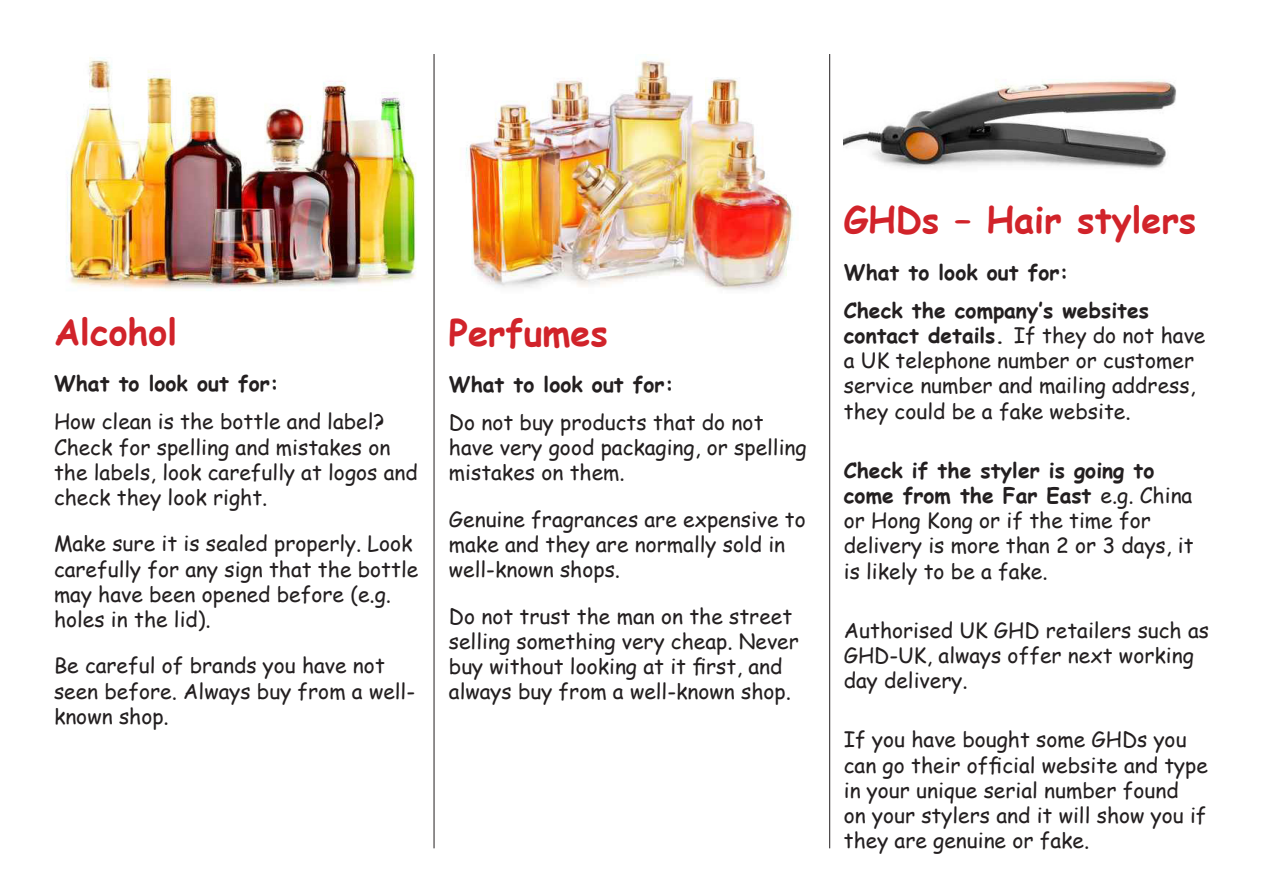
<style>
.page{position:relative;width:1263px;height:893px;background:#fff}
.page>*{position:absolute;margin:0;border:0;box-sizing:border-box;transform-origin:0 0}
.t1{font:700 36px "Comic Sans MS";color:#d1232a}
.t2{font:21px/25.2px "Comic Sans MS";color:#231f20}
.t3{font:700 21px "Comic Sans MS";color:#231f20}
.s1{font-weight:700}
</style>
<div class="page">
<img style="left:66px;top:57px;width:350px;height:234px">
<img style="left:466px;top:60px;width:328px;height:230px">
<img style="left:844px;top:79px;width:332px;height:90px">
<hr style="left:434px;top:54px;width:1px;height:794px;background:#231f20">
<hr style="left:829px;top:54px;width:1px;height:794px;background:#231f20">
<p class="t1" style="left:54px;top:305px;width:125px">Alcohol</p>
<p class="t3" style="left:54px;top:368px;width:226px">What to look out for:</p>
<p class="t2" style="left:54px;top:408px;width:365px">How clean is the bottle and label?<br>Check for spelling and mistakes on the labels, look carefully at logos and check they look right.</p>
<p class="t2" style="left:54px;top:530px;width:366px">Make sure it is sealed properly. Look carefully for any sign that the bottle may have been opened before (e.g. holes in the lid).</p>
<p class="t2" style="left:54px;top:652px;width:363px">Be careful of brands you have not seen before. Always buy from a well&shy;known shop.</p>
<p class="t1" style="left:449px;top:306px;width:161px">Perfumes</p>
<p class="t3" style="left:449px;top:369px;width:226px">What to look out for:</p>
<p class="t2" style="left:449px;top:409px;width:359px">Do not buy products that do not have very good packaging, or spelling mistakes on them.</p>
<p class="t2" style="left:449px;top:506px;width:358px">Genuine fragrances are expensive to make and they are normally sold in well-known shops.</p>
<p class="t2" style="left:449px;top:603px;width:351px">Do not trust the man on the street selling something very cheap. Never buy without looking at it first, and always buy from a well-known shop.</p>
<p class="t1" style="left:844px;top:194px;width:354px">GHDs – Hair stylers</p>
<p class="t3" style="left:844px;top:257px;width:226px">What to look out for:</p>
<p class="t2" style="left:844px;top:297px;width:363px"><span class="s1">Check the company’s websites contact details.</span> If they do not have a UK telephone number or customer service number and mailing address, they could be a fake website.</p>
<p class="t2" style="left:844px;top:457px;width:351px"><span class="s1">Check if the styler is going to come from the Far East</span> e.g. China or Hong Kong or if the time for delivery is more than 2 or 3 days, it is likely to be a fake.</p>
<p class="t2" style="left:844px;top:617px;width:367px">Authorised UK GHD retailers such as<br>GHD-UK, always offer next working day delivery.</p>
<p class="t2" style="left:844px;top:726px;width:366px">If you have bought some GHDs you can go their official website and type in your unique serial number found<br>on your stylers and it will show you if they are genuine or fake.</p>
</div>
